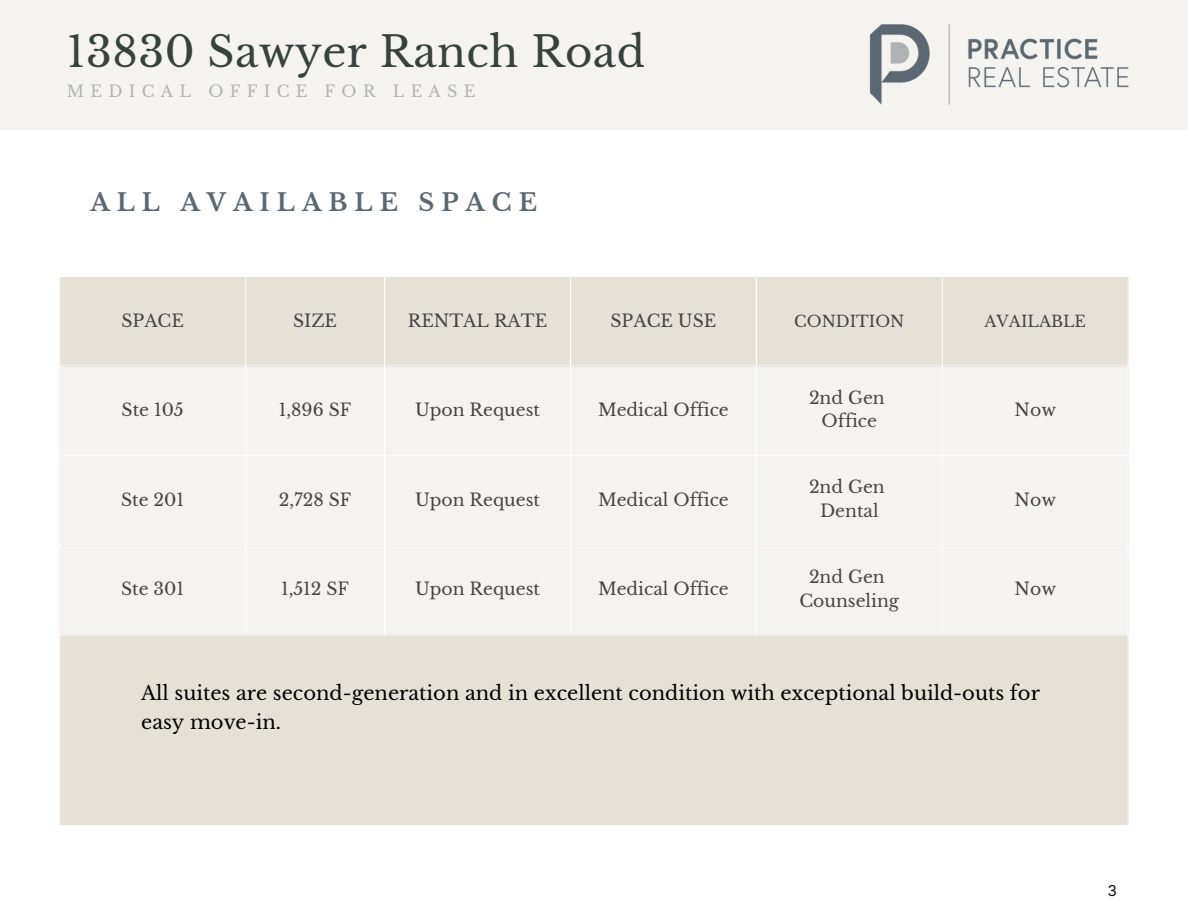
<style>
.page{position:relative;width:1188px;height:918px;background:#fff}
.page>*{position:absolute;margin:0;border:0;box-sizing:border-box;transform-origin:0 0}
.t1{font:42px "Libre Baskerville";letter-spacing:.01em;color:#37423f}
.t2{font:700 24px "Libre Baskerville";letter-spacing:.29em;color:#5b6771}
.t3{font:19.5px/29.2px "Libre Baskerville";color:#000}
.t4{font:17.25px "Libre Baskerville";color:#454545}
.t5{font:15.9px "Libre Baskerville";letter-spacing:.395em;color:#aeb5b4}
.t6{font:15.75px "Libre Baskerville";color:#454545}
.t7{font:15px "Inter";color:#000}
</style>
<div class="page">
<div style="left:0;top:0;width:1188px;height:129px;background:#f5f3ef"></div>
<img style="left:869px;top:24px;width:260px;height:81px">
<div style="left:60px;top:277px;width:1068px;height:548px;background:#e5e1d6"></div>
<div style="left:60px;top:367px;width:1068px;height:267px;background:#f5f3ef"></div>
<hr style="left:245px;top:277px;width:1px;height:357px;background:#fff">
<hr style="left:384px;top:277px;width:1px;height:357px;background:#fff">
<hr style="left:570px;top:277px;width:1px;height:357px;background:#fff">
<hr style="left:756px;top:277px;width:1px;height:357px;background:#fff">
<hr style="left:942px;top:277px;width:1px;height:357px;background:#fff">
<hr style="left:59px;top:366px;width:1070px;height:1px;background:#fff">
<hr style="left:59px;top:455px;width:1070px;height:1px;background:#fff">
<hr style="left:59px;top:545px;width:1070px;height:1px;background:#fff">
<hr style="left:59px;top:634px;width:1070px;height:1px;background:#fff">
<h2 class="t1" style="left:67px;top:26px;width:580px">13830 Sawyer Ranch Road</h2>
<h2 class="t5" style="left:67px;top:82px;width:410px">MEDICAL OFFICE FOR LEASE</h2>
<p class="t2" style="left:90px;top:188px;width:448px">ALL AVAILABLE SPACE</p>
<p class="t4" style="left:121px;top:310px;width:64px">SPACE</p>
<p class="t4" style="left:293px;top:310px;width:45px">SIZE</p>
<p class="t4" style="left:408px;top:310px;width:141px">RENTAL RATE</p>
<p class="t4" style="left:611px;top:310px;width:107px">SPACE USE</p>
<p class="t6" style="left:794px;top:311px;width:112px">CONDITION</p>
<p class="t6" style="left:985px;top:311px;width:103px">AVAILABLE</p>
<p class="t4" style="left:122px;top:399px;width:64px">Ste 105</p>
<p class="t4" style="left:279px;top:399px;width:74px">1,896 SF</p>
<p class="t4" style="left:415px;top:399px;width:126px">Upon Request</p>
<p class="t4" style="left:598px;top:399px;width:132px">Medical Office</p>
<p class="t4" style="left:809px;top:387px;width:77px">2nd Gen</p>
<p class="t4" style="left:822px;top:411px;width:57px">Office</p>
<p class="t4" style="left:1015px;top:399px;width:43px">Now</p>
<p class="t4" style="left:121px;top:489px;width:64px">Ste 201</p>
<p class="t4" style="left:279px;top:489px;width:74px">2,728 SF</p>
<p class="t4" style="left:415px;top:489px;width:126px">Upon Request</p>
<p class="t4" style="left:598px;top:489px;width:132px">Medical Office</p>
<p class="t4" style="left:809px;top:477px;width:77px">2nd Gen</p>
<p class="t4" style="left:820px;top:500px;width:60px">Dental</p>
<p class="t4" style="left:1015px;top:489px;width:43px">Now</p>
<p class="t4" style="left:121px;top:579px;width:64px">Ste 301</p>
<p class="t4" style="left:281px;top:579px;width:69px">1,512 SF</p>
<p class="t4" style="left:415px;top:579px;width:126px">Upon Request</p>
<p class="t4" style="left:598px;top:579px;width:132px">Medical Office</p>
<p class="t4" style="left:809px;top:566px;width:77px">2nd Gen</p>
<p class="t4" style="left:799px;top:590px;width:101px">Counseling</p>
<p class="t4" style="left:1015px;top:579px;width:43px">Now</p>
<p class="t3" style="left:141px;top:678px;width:900px">All suites are second-generation and in excellent condition with exceptional build-outs for easy move-in.</p>
<p class="t7" style="left:1108px;top:881px;width:11px">3</p>
</div>
